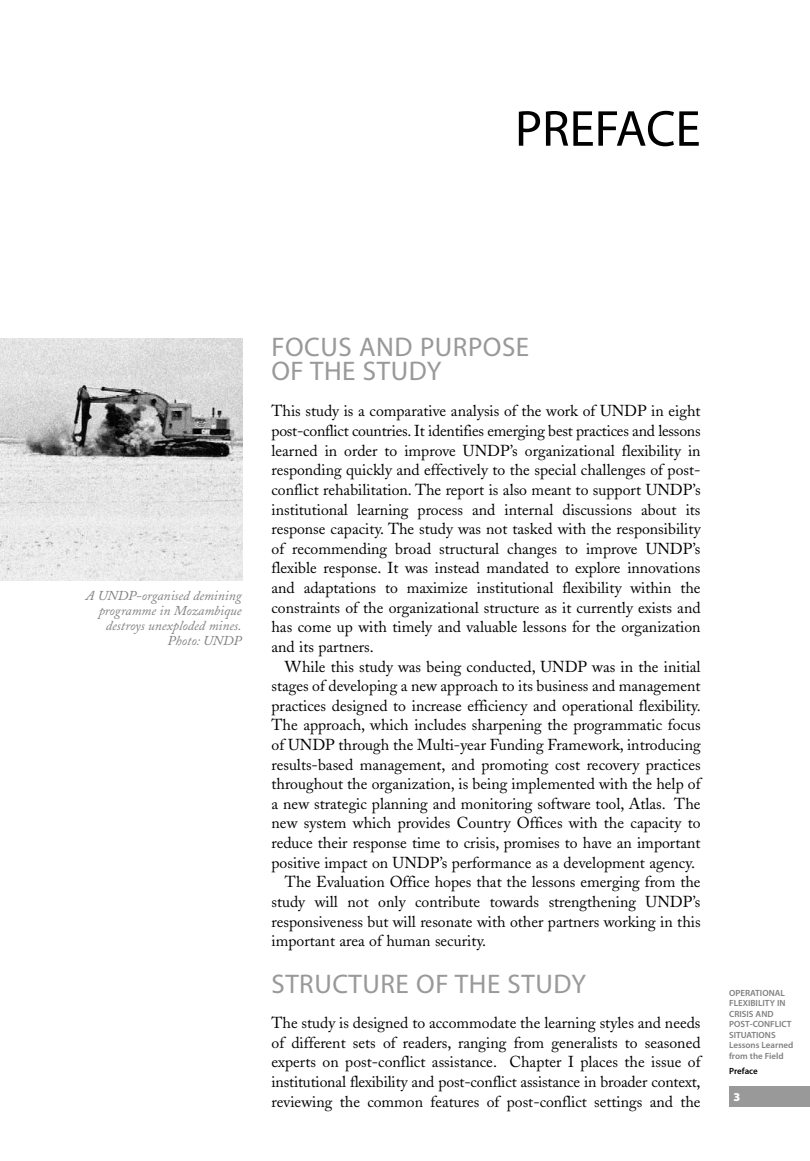
<style>
.page{position:relative;width:810px;height:1161px;background:#fff}
.page>*{position:absolute;margin:0;border:0;box-sizing:border-box;transform-origin:0 0}
.t1{font:51px "Myriad MM.412.601";color:#000}
.t2{font:27px/24px "Myriad MM.412.601";letter-spacing:.02em;color:#999}
.t3{font:15.75px/19.6px "Adobe Caslon";color:#000;text-align:justify}
.t4{font:italic 13.5px/15px "Adobe Caslon";color:#808080;text-align:right}
.t5{font:12px "Myriad MM.830.300";color:#fff}
.t6{font:9px/10.5px "Myriad MM.565.600";color:#808080}
.t7{font:9px "Myriad MM.565.600";letter-spacing:-.005em;color:#000}
</style>
<div class="page">
<img style="left:0;top:339px;width:243px;height:241px">
<div style="left:729px;top:1087px;width:81px;height:20px;background:#999"></div>
<h1 class="t1" style="left:515px;top:109px;width:187px">PREFACE</h1>
<p class="t4" style="left:86px;top:590px;width:157px">A UNDP-organised demining programme in Mozambique destroys unexploded mines.<br>Photo: UNDP</p>
<h2 class="t2" style="left:272px;top:338px;width:259px">FOCUS AND PURPOSE<br>OF THE STUDY</h2>
<p class="t3" style="left:271px;top:403px;width:431px">This study is a comparative analysis of the work of UNDP in eight post-conflict countries. It identifies emerging best practices and lessons learned in order to improve UNDP’s organizational flexibility in responding quickly and effectively to the special challenges of post&shy;conflict rehabilitation. The report is also meant to support UNDP’s institutional learning process and internal discussions about its response capacity. The study was not tasked with the responsibility of recommending broad structural changes to improve UNDP’s flexible response. It was instead mandated to explore innovations and adaptations to maximize institutional flexibility within the constraints of the organizational structure as it currently exists and has come up with timely and valuable lessons for the organization and its partners.</p>
<p class="t3" style="left:285px;top:658px;width:417px">While this study was being conducted, UNDP was in the initial</p>
<p class="t3" style="left:271px;top:678px;width:431px">stages of developing a new approach to its business and management</p>
<p class="t3" style="left:271px;top:698px;width:431px">practices designed to increase efficiency and operational flexibility.</p>
<p class="t3" style="left:271px;top:717px;width:431px">The approach, which includes sharpening the programmatic focus</p>
<p class="t3" style="left:271px;top:737px;width:431px">of UNDP through the Multi-year Funding Framework, introducing</p>
<p class="t3" style="left:271px;top:756px;width:431px">results-based management, and promoting cost recovery practices</p>
<p class="t3" style="left:271px;top:776px;width:431px">throughout the organization, is being implemented with the help of</p>
<p class="t3" style="left:271px;top:796px;width:431px">a new strategic planning and monitoring software tool, Atlas. The</p>
<p class="t3" style="left:271px;top:815px;width:431px">new system which provides Country Offices with the capacity to</p>
<p class="t3" style="left:271px;top:835px;width:431px">reduce their response time to crisis, promises to have an important</p>
<p class="t3" style="left:271px;top:854px;width:425px">positive impact on UNDP’s performance as a development agency.</p>
<p class="t3" style="left:285px;top:874px;width:417px">The Evaluation Office hopes that the lessons emerging from the</p>
<p class="t3" style="left:271px;top:894px;width:431px">study will not only contribute towards strengthening UNDP’s</p>
<p class="t3" style="left:271px;top:913px;width:431px">responsiveness but will resonate with other partners working in this</p>
<p class="t3" style="left:271px;top:933px;width:216px">important area of human security.</p>
<h2 class="t2" style="left:272px;top:974px;width:316px">STRUCTURE OF THE STUDY</h2>
<p class="t3" style="left:272px;top:1015px;width:431px">The study is designed to accommodate the learning styles and needs of different sets of readers, ranging from generalists to seasoned experts on post-conflict assistance. Chapter I places the issue of institutional flexibility and post-conflict assistance in broader context, reviewing the common features of post-conflict settings and the</p>
<p class="t6" style="left:729px;top:988px;width:66px">OPERATIONAL<br>FLEXIBILITY IN<br>CRISIS AND<br>POST-CONFLICT<br>SITUATIONS<br>Lessons Learned from the Field</p>
<p class="t7" style="left:729px;top:1068px;width:30px">Preface</p>
<p class="t5" style="left:734px;top:1092px;width:8px">3</p>
</div>
